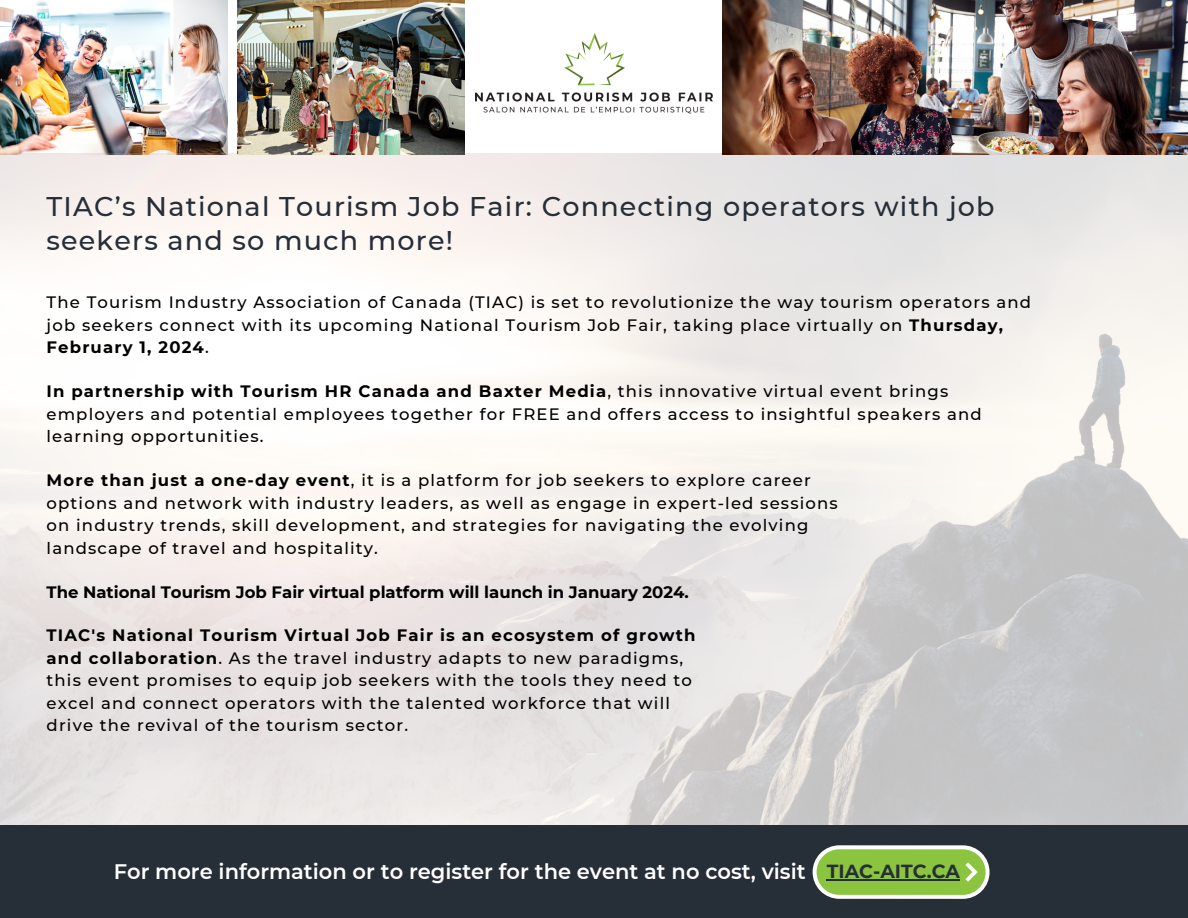
<style>
.page{position:relative;width:1188px;height:918px;background:#fff}
.page>*{position:absolute;margin:0;border:0;box-sizing:border-box;transform-origin:0 0}
.t1{font:500 27px/33.8px "Montserrat";letter-spacing:.045em;color:#262e38}
.t2{font:600 21px "Montserrat";color:#fff}
.t3{font:700 18.9px "Montserrat";color:#262e38}
.t4{font:500 16.5px/22.5px "Montserrat";letter-spacing:.07em;color:#000}
.t5{font:700 16.5px "Montserrat";color:#000}
.s1{font-weight:700}
</style>
<div class="page">
<img style="left:0;top:0;width:227px;height:154px">
<img style="left:0;top:154px;width:1188px;height:672px">
<div style="left:0;top:826px;width:1188px;height:92px;background:#262e38"></div>
<img style="left:238px;top:0;width:227px;height:154px">
<img style="left:723px;top:0;width:465px;height:154px">
<img style="left:475px;top:34px;width:238px;height:80px">
<svg style="left:813px;top:845px;width:176px;height:54px;background:#98c461"></svg>
<hr style="left:827px;top:879px;width:133px;height:2px;background:#262e38">
<p class="t1" style="left:46px;top:189px;width:950px">TIAC’s National Tourism Job Fair: Connecting operators with job seekers and so much more!</p>
<p class="t4" style="left:47px;top:291px;width:986px">The Tourism Industry Association of Canada (TIAC) is set to revolutionize the way tourism operators and job seekers connect with its upcoming National Tourism Job Fair, taking place virtually on <span class="s1">Thursday,<br>February 1, 2024</span>.</p>
<p class="t4" style="left:46px;top:380px;width:937px"><span class="s1">In partnership with Tourism HR Canada and Baxter Media</span>, this innovative virtual event brings employers and potential employees together for FREE and offers access to insightful speakers and learning opportunities.</p>
<p class="t4" style="left:47px;top:469px;width:793px"><span class="s1">More than just a one-day event</span>, it is a platform for job seekers to explore career options and network with industry leaders, as well as engage in expert-led sessions on industry trends, skill development, and strategies for navigating the evolving landscape of travel and hospitality.</p>
<p class="t5" style="left:46px;top:582px;width:644px">The National Tourism Job Fair virtual platform will launch in January 2024.</p>
<p class="t4" style="left:47px;top:624px;width:651px"><span class="s1">TIAC's National Tourism Virtual Job Fair is an ecosystem of growth and collaboration</span>. As the travel industry adapts to new paradigms, this event promises to equip job seekers with the tools they need to excel and connect operators with the talented workforce that will drive the revival of the tourism sector.</p>
<p class="t2" style="left:114px;top:859px;width:693px">For more information or to register for the event at no cost, visit</p>
<p class="t3" style="left:827px;top:860px;width:135px">TIAC-AITC.CA</p>
</div>
